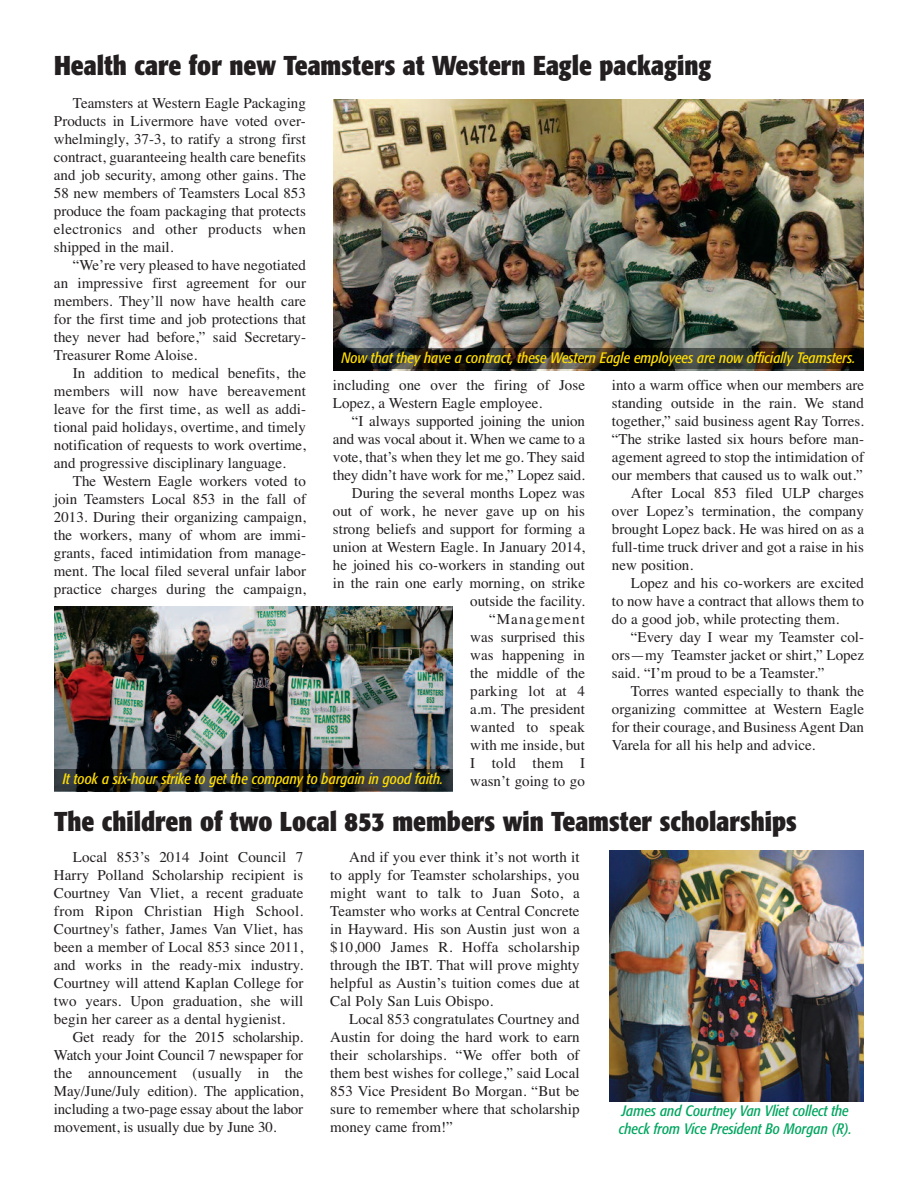
<style>
.page{position:relative;width:918px;height:1188px;background:#fff}
.page>*{position:absolute;margin:0;border:0;box-sizing:border-box;transform-origin:0 0}
.t1{font:700 condensed 27px "Formata";color:#231f20}
.t2{font:15px/18px "Times";color:#231f20;text-align:justify}
.t3{font:italic condensed 15px "Formata";color:#ffdd01}
.t4{font:italic condensed 15px/18px "Formata";color:#00a65f}
</style>
<div class="page">
<img style="left:54px;top:607px;width:398px;height:184px">
<img style="left:334px;top:99px;width:530px;height:271px">
<svg style="left:333px;top:348px;width:1px;height:21px"></svg>
<img style="left:334px;top:348px;width:530px;height:21px">
<img style="left:54px;top:770px;width:398px;height:20px">
<img style="left:610px;top:850px;width:254px;height:252px">
<h1 class="t1" style="left:54px;top:54px;width:659px">Health care for new Teamsters at Western Eagle packaging</h1>
<p class="t2" style="left:54px;top:94px;width:254px;text-indent:19px">Teamsters at Western Eagle Packaging Products in Livermore have voted over&shy;whelmingly, 37-3, to ratify a strong first contract, guaranteeing health care benefits and job security, among other gains. The 58 new members of Teamsters Local 853 produce the foam packaging that protects electronics and other products when shipped in the mail.</p>
<p class="t2" style="left:54px;top:256px;width:254px;text-indent:19px">“We’re very pleased to have negotiated an impressive first agreement for our members. They’ll now have health care for the first time and job protections that they never had before,” said Secretary-Treasurer Rome Aloise.</p>
<p class="t2" style="left:54px;top:364px;width:254px;text-indent:19px">In addition to medical benefits, the members will now have bereavement leave for the first time, as well as addi&shy;tional paid holidays, overtime, and timely notification of requests to work overtime, and progressive disciplinary language.</p>
<p class="t2" style="left:54px;top:472px;width:254px;text-indent:19px">The Western Eagle workers voted to join Teamsters Local 853 in the fall of 2013. During their organizing campaign, the workers, many of whom are immi&shy;grants, faced intimidation from manage&shy;ment. The local filed several unfair labor practice charges during the campaign,</p>
<p class="t3" style="left:342px;top:351px;width:515px">Now that they have a contract, these Western Eagle employees are now officially Teamsters.</p>
<p class="t2" style="left:333px;top:376px;width:254px">including one over the firing of Jose<br>Lopez, a Western Eagle employee.</p>
<p class="t2" style="left:333px;top:412px;width:254px;text-align:right">“I always supported joining the union and was vocal about it. When we came to a vote, that’s when they let me go. They said they didn’t have work for me,” Lopez said.<br>During the several months Lopez was out of work, he never gave up on his strong beliefs and support for forming a union at Western Eagle. In January 2014, he joined his co-workers in standing out in the rain one early morning, on strike outside the facility.<br>“Management<br>was surprised this<br>was happening in<br>the middle of the<br>parking lot at 4<br>a.m. The president<br>wanted to speak<br>with me inside, but<br>I told them I<br>wasn’t going to go</p>
<p class="t2" style="left:612px;top:376px;width:254px">into a warm office when our members are</p>
<p class="t2" style="left:612px;top:394px;width:253px">standing outside in the rain. We stand</p>
<p class="t2" style="left:612px;top:412px;width:253px">together,” said business agent Ray Torres.</p>
<p class="t2" style="left:612px;top:430px;width:253px">“The strike lasted six hours before man-</p>
<p class="t2" style="left:612px;top:448px;width:253px">agement agreed to stop the intimidation of</p>
<p class="t2" style="left:612px;top:466px;width:252px">our members that caused us to walk out.”</p>
<p class="t2" style="left:631px;top:484px;width:235px">After Local 853 filed ULP charges</p>
<p class="t2" style="left:612px;top:502px;width:253px">over Lopez’s termination, the company</p>
<p class="t2" style="left:612px;top:520px;width:254px">brought Lopez back. He was hired on as a</p>
<p class="t2" style="left:612px;top:538px;width:253px">full-time truck driver and got a raise in his</p>
<p class="t2" style="left:612px;top:556px;width:83px">new position.</p>
<p class="t2" style="left:631px;top:574px;width:235px">Lopez and his co-workers are excited</p>
<p class="t2" style="left:612px;top:592px;width:253px">to now have a contract that allows them to</p>
<p class="t2" style="left:612px;top:610px;width:229px">do a good job, while protecting them.</p>
<p class="t2" style="left:631px;top:628px;width:235px">“Every day I wear my Teamster col-</p>
<p class="t2" style="left:612px;top:646px;width:254px">ors—my Teamster jacket or shirt,” Lopez</p>
<p class="t2" style="left:612px;top:664px;width:214px">said. “I’m proud to be a Teamster.”</p>
<p class="t2" style="left:631px;top:682px;width:235px">Torres wanted especially to thank the</p>
<p class="t2" style="left:612px;top:700px;width:254px">organizing committee at Western Eagle</p>
<p class="t2" style="left:612px;top:718px;width:253px">for their courage, and Business Agent Dan</p>
<p class="t2" style="left:612px;top:736px;width:205px">Varela for all his help and advice.</p>
<p class="t3" style="left:63px;top:773px;width:382px">It took a six-hour strike to get the company to bargain in good faith.</p>
<h1 class="t1" style="left:54px;top:811px;width:744px">The children of two Local 853 members win Teamster scholarships</h1>
<p class="t2" style="left:54px;top:848px;width:251px;text-indent:19px">Local 853’s 2014 Joint Council 7<br>Harry Polland Scholarship recipient is Courtney Van Vliet, a recent graduate from Ripon Christian High School.<br>Courtney's father, James Van Vliet, has been a member of Local 853 since 2011, and works in the ready-mix industry.<br>Courtney will attend Kaplan College for two years. Upon graduation, she will begin her career as a dental hygienist.</p>
<p class="t2" style="left:54px;top:1028px;width:251px;text-indent:19px">Get ready for the 2015 scholarship.<br>Watch your Joint Council 7 newspaper for the announcement (usually in the May/June/July edition). The application, including a two-page essay about the labor movement, is usually due by June 30.</p>
<p class="t2" style="left:330px;top:848px;width:251px;text-indent:19px">And if you ever think it’s not worth it to apply for Teamster scholarships, you might want to talk to Juan Soto, a Teamster who works at Central Concrete in Hayward. His son Austin just won a $10,000 James R. Hoffa scholarship through the IBT. That will prove mighty helpful as Austin’s tuition comes due at Cal Poly San Luis Obispo.</p>
<p class="t2" style="left:330px;top:1010px;width:251px;text-indent:19px">Local 853 congratulates Courtney and Austin for doing the hard work to earn their scholarships. “We offer both of them best wishes for college,” said Local 853 Vice President Bo Morgan. “But be sure to remember where that scholarship money came from!”</p>
<p class="t4" style="left:619px;top:1103px;width:235px">James and Courtney Van Vliet collect the check from Vice President Bo Morgan (R).</p>
</div>
